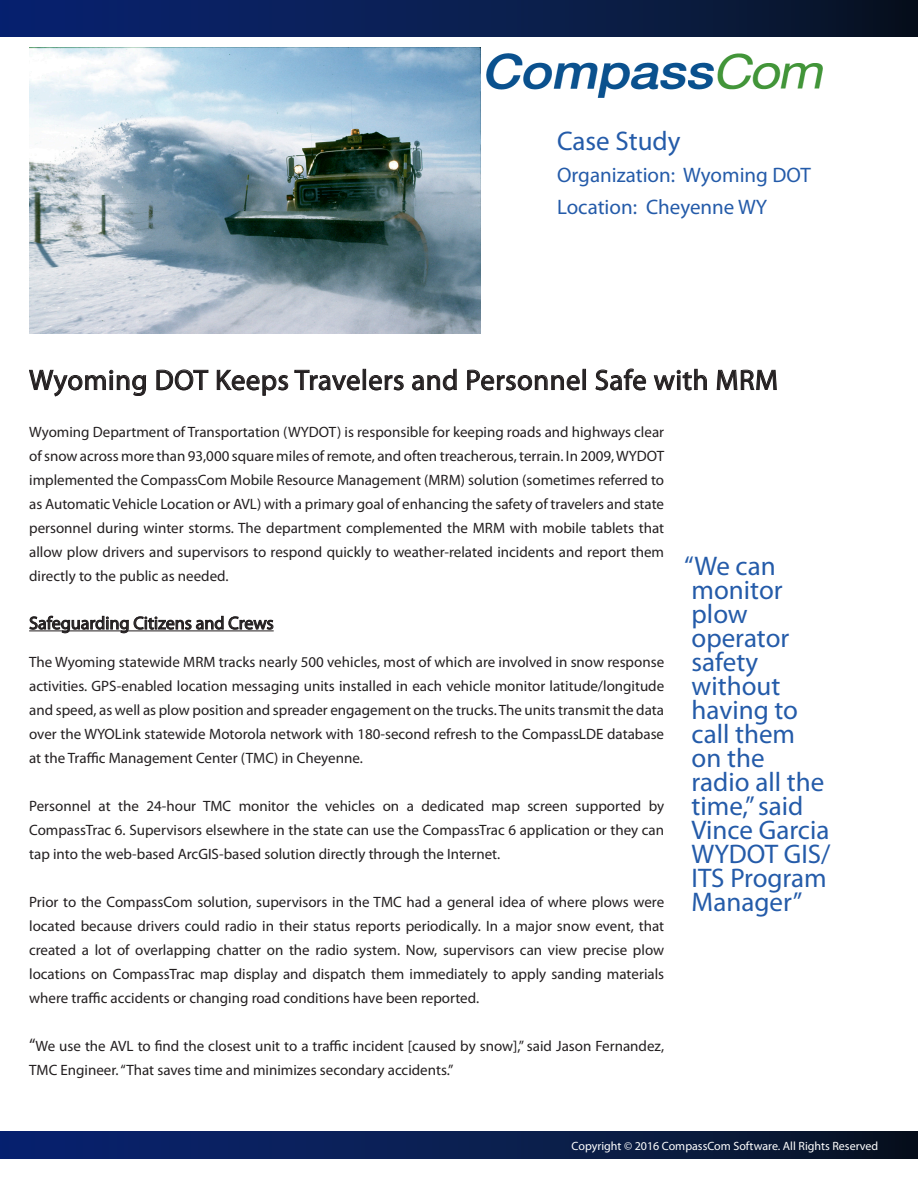
<style>
.page{position:relative;width:918px;height:1188px;background:#fff}
.page>*{position:absolute;margin:0;border:0;box-sizing:border-box;transform-origin:0 0}
.t1{font:28.5px "Myriad Pro";letter-spacing:.02em;color:#231f20}
.t2{font:27px/24px "Myriad Pro";color:#245ba9}
.t3{font:21px "Myriad Pro";color:#245ba9}
.t4{font:18px "Myriad Pro";color:#231f20}
.t5{font:15px/24px "Myriad Pro";color:#231f20;text-align:justify}
.t6{font:12px "Myriad Pro";color:#fff}
.s1{font-size:18px}
</style>
<div class="page">
<div style="left:0;top:1132px;width:918px;height:27px;background:linear-gradient(to right,#092575,#091627)"></div>
<img style="left:29px;top:48px;width:452px;height:286px">
<svg style="left:29px;top:615px;width:245px;height:19px"></svg>
<svg style="left:29px;top:369px;width:117px;height:28px"></svg>
<svg style="left:156px;top:369px;width:53px;height:22px"></svg>
<svg style="left:217px;top:370px;width:143px;height:26px"></svg>
<div style="left:363px;top:369px;width:3px;height:21px;border:1px solid #231f20"></div>
<svg style="left:369px;top:375px;width:35px;height:16px"></svg>
<svg style="left:412px;top:369px;width:45px;height:22px"></svg>
<svg style="left:467px;top:369px;width:113px;height:22px"></svg>
<div style="left:583px;top:369px;width:3px;height:21px;border:1px solid #231f20"></div>
<svg style="left:595px;top:368px;width:51px;height:23px"></svg>
<svg style="left:653px;top:369px;width:54px;height:22px"></svg>
<svg style="left:716px;top:369px;width:61px;height:21px"></svg>
<div style="left:0;top:0;width:918px;height:37px;background:linear-gradient(to right,#092575,#091627)"></div>
<img style="left:486px;top:53px;width:337px;height:45px">
<p class="t2" style="left:557px;top:129px;width:125px">Case Study</p>
<p class="t3" style="left:557px;top:162px;width:255px">Organization: Wyoming DOT</p>
<p class="t3" style="left:557px;top:194px;width:212px">Location: Cheyenne WY</p>
<p class="t1" style="left:29px;top:362px;width:750px">Wyoming DOT Keeps Travelers and Personnel Safe with MRM</p>
<p class="t5" style="left:29px;top:420px;width:637px">Wyoming Department of Transportation (WYDOT) is responsible for keeping roads and highways clear of snow across more than 93,000 square miles of remote, and often treacherous, terrain. In 2009, WYDOT implemented the CompassCom Mobile Resource Management (MRM) solution (sometimes referred to as Automatic Vehicle Location or AVL) with a primary goal of enhancing the safety of travelers and state personnel during winter storms. The department complemented the MRM with mobile tablets that allow plow drivers and supervisors to respond quickly to weather-related incidents and report them directly to the public as needed.</p>
<p class="t4" style="left:29px;top:612px;width:246px">Safeguarding Citizens and Crews</p>
<p class="t5" style="left:29px;top:649px;width:637px">The Wyoming statewide MRM tracks nearly 500 vehicles, most of which are involved in snow response activities. GPS-enabled location messaging units installed in each vehicle monitor latitude/longitude and speed, as well as plow position and spreader engagement on the trucks. The units transmit the data over the WYOLink statewide Motorola network with 180-second refresh to the CompassLDE database at the Traffic Management Center (TMC) in Cheyenne.</p>
<p class="t5" style="left:29px;top:793px;width:637px">Personnel at the 24-hour TMC monitor the vehicles on a dedicated map screen supported by CompassTrac 6. Supervisors elsewhere in the state can use the CompassTrac 6 application or they can tap into the web-based ArcGIS-based solution directly through the Internet.</p>
<p class="t5" style="left:29px;top:889px;width:637px">Prior to the CompassCom solution, supervisors in the TMC had a general idea of where plows were located because drivers could radio in their status reports periodically. In a major snow event, that created a lot of overlapping chatter on the radio system. Now, supervisors can view precise plow locations on CompassTrac map display and dispatch them immediately to apply sanding materials where traffic accidents or changing road conditions have been reported.</p>
<p class="t5" style="left:29px;top:1033px;width:636px"><span class="s1">“</span>We use the AVL to find the closest unit to a traffic incident [caused by snow],” said Jason Fernandez,<br>TMC Engineer. “That saves time and minimizes secondary accidents.”</p>
<p class="t2" style="left:684px;top:553px;width:148px">“We can monitor plow operator safety without having to call them<br>on the<br>radio all the time,” said<br>Vince Garcia<br>WYDOT GIS/<br>ITS Program<br>Manager”</p>
<p class="t6" style="left:572px;top:1138px;width:308px">Copyright © 2016 CompassCom Software. All Rights Reserved</p>
</div>
